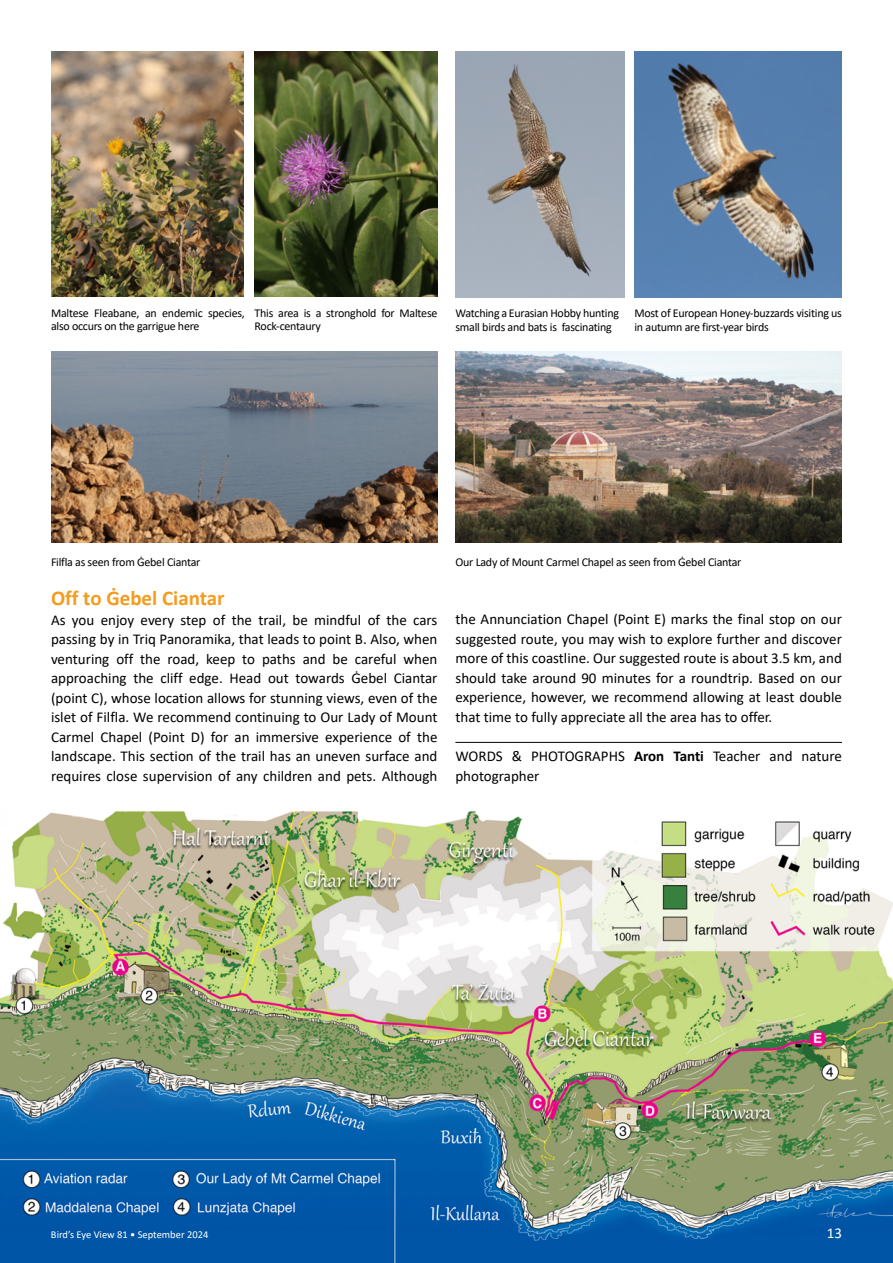
<style>
.page{position:relative;width:893px;height:1263px;background:#fff}
.page>*{position:absolute;margin:0;border:0;box-sizing:border-box;transform-origin:0 0}
.Subtitles_News{font:700 21px "Calibri";color:#f59b1e}
.Body_text{font:15px/19.5px "Calibri";color:#000;text-align:justify}
.t1{font:15px "Calibri";color:#fff}
.Captions{font:12px/13.5px "Calibri";letter-spacing:-.02em;color:#000}
.t2{font:10.5px "Calibri";color:#fff}
.s1{font-weight:700}
</style>
<div class="page">
<hr style="left:455px;top:742px;width:387px;height:1px;background:#000">
<img style="left:51px;top:351px;width:386px;height:192px">
<img style="left:51px;top:51px;width:193px;height:246px">
<img style="left:255px;top:51px;width:182px;height:246px">
<img style="left:455px;top:51px;width:169px;height:246px">
<img style="left:635px;top:51px;width:207px;height:246px">
<img style="left:455px;top:351px;width:387px;height:192px">
<img style="left:0;top:811px;width:893px;height:452px">
<p class="Captions" style="left:51px;top:306px;width:195px">Maltese Fleabane, an endemic species, also occurs on the garrigue here</p>
<p class="Captions" style="left:255px;top:306px;width:184px">This area is a stronghold for Maltese<br>Rock-centaury</p>
<p class="Captions" style="left:455px;top:306px;width:165px">Watching a Eurasian Hobby hunting small birds and bats is fascinating</p>
<p class="Captions" style="left:634px;top:306px;width:209px">Most of European Honey-buzzards visiting us in autumn are first-year birds</p>
<p class="Captions" style="left:51px;top:555px;width:151px">Filfla as seen from Ġebel Ciantar</p>
<p class="Captions" style="left:455px;top:555px;width:287px">Our Lady of Mount Carmel Chapel as seen from Ġebel Ciantar</p>
<p class="Subtitles_News" style="left:51px;top:583px;width:175px">Off to Ġebel Ciantar</p>
<p class="Body_text" style="left:51px;top:609px;width:388px">As you enjoy every step of the trail, be mindful of the cars passing by in Triq Panoramika, that leads to point B. Also, when venturing off the road, keep to paths and be careful when approaching the cliff edge. Head out towards Ġebel Ciantar (point C), whose location allows for stunning views, even of the islet of Filfla. We recommend continuing to Our Lady of Mount Carmel Chapel (Point D) for an immersive experience of the landscape. This section of the trail has an uneven surface and requires close supervision of any children and pets. Although</p>
<p class="Body_text" style="left:455px;top:609px;width:388px">the Annunciation Chapel (Point E) marks the final stop on our suggested route, you may wish to explore further and discover more of this coastline. Our suggested route is about 3.5 km, and should take around 90 minutes for a roundtrip. Based on our experience, however, we recommend allowing at least double that time to fully appreciate all the area has to offer.</p>
<p class="Body_text" style="left:455px;top:746px;width:388px">WORDS &amp; PHOTOGRAPHS <span class="s1">Aron Tanti</span> Teacher and nature photographer</p>
<p class="t2" style="left:51px;top:1227px;width:159px">Bird’s Eye View 81 • September 2024</p>
<p class="t1" style="left:827px;top:1223px;width:17px">13</p>
</div>
